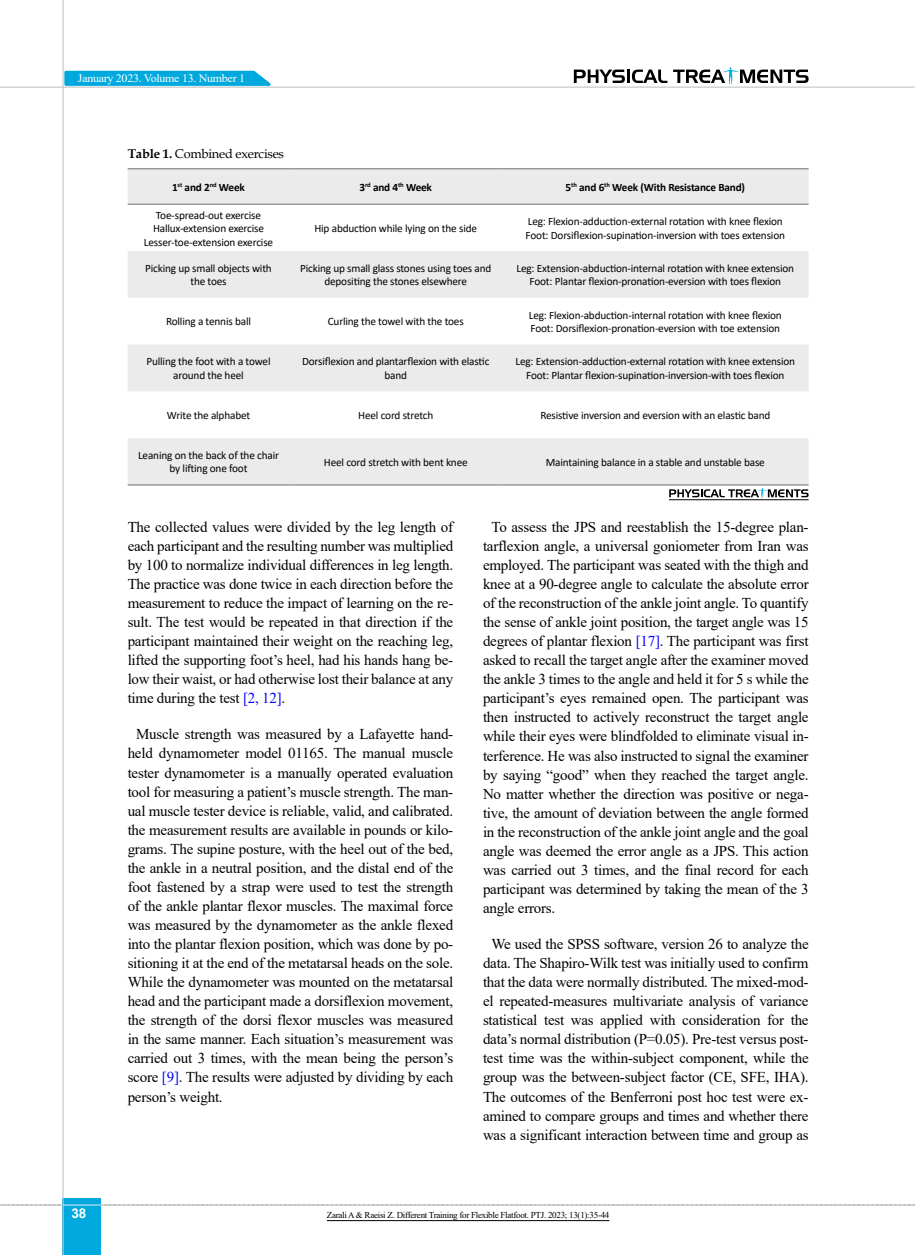
<style>
.page{position:relative;width:915px;height:1255px;background:#fff}
.page>*{position:absolute;margin:0;border:0;box-sizing:border-box;transform-origin:0 0}
.t1{font:15px/19px "Times New Roman";letter-spacing:-.015em;color:#000;text-align:justify}
.t2{font:700 13.5px "Arial";color:#fff}
.t3{font:12.75px "Book Antiqua";letter-spacing:-.015em;color:#000}
.t4{font:11.4px "Times New Roman";letter-spacing:-.025em;color:#fff;scale:1.05 1}
.t5{font:11.25px/13.5px "Calibri";letter-spacing:-.015em;color:#000;text-align:center}
.t6{font:700 11.25px "Calibri";letter-spacing:-.015em;color:#000}
.t7{font:9px "Times New Roman";letter-spacing:-.03em;color:#000}
.t8{font:700 6.6px "Calibri";color:#000}
.s1{font-weight:700}
.s2{font-size:11.25px}
.s3{color:#00f}
</style>
<div class="page">
<svg style="left:0;top:1204px;width:915px;height:1px"></svg>
<div style="left:63px;top:1198px;width:38px;height:56px;background:#00a9dd"></div>
<hr style="left:62px;top:0;width:2px;height:1254px;background:#c2c4c6">
<hr style="left:63px;top:1204px;width:38px;height:1px;background:#ebebec">
<svg style="left:63px;top:69px;width:215px;height:18px;background:#36bae2"></svg>
<svg style="left:573px;top:67px;width:235px;height:17px"></svg>
<hr style="left:0;top:87px;width:914px;height:1px;background:#c2c4c6">
<hr style="left:327px;top:1220px;width:282px;height:1px;background:#000">
<svg style="left:128px;top:169px;width:680px;height:315px;fill:#ebebec"></svg>
<hr style="left:502px;top:484px;width:306px;height:1px;background:#6d6e71">
<hr style="left:289px;top:484px;width:213px;height:1px;background:#6d6e71">
<hr style="left:128px;top:484px;width:161px;height:1px;background:#6d6e71">
<hr style="left:502px;top:168px;width:306px;height:1px;background:#6d6e71">
<hr style="left:289px;top:168px;width:213px;height:1px;background:#6d6e71">
<hr style="left:128px;top:168px;width:161px;height:1px;background:#6d6e71">
<hr style="left:502px;top:204px;width:306px;height:1px;background:#6d6e71">
<hr style="left:289px;top:204px;width:213px;height:1px;background:#6d6e71">
<hr style="left:128px;top:204px;width:161px;height:1px;background:#6d6e71">
<svg style="left:669px;top:488px;width:139px;height:10px"></svg>
<hr style="left:668px;top:499px;width:140px;height:1px;background:#000">
<p class="t4" style="left:78px;top:70px;width:160px">January 2023. Volume 13. Number 1</p>
<p class="t3" style="left:128px;top:145px;width:158px"><span class="s1">Table 1.</span> Combined exercises</p>
<p class="t6" style="left:359px;top:179px;width:7px">3</p>
<p class="t8" style="left:365px;top:180px;width:40px">rd <span class="s2">and 4</span>th</p>
<p class="t6" style="left:172px;top:179px;width:74px">1<sup>st</sup> and 2<sup>nd</sup> Week</p>
<p class="t6" style="left:406px;top:179px;width:28px">Week</p>
<p class="t5" style="left:144px;top:208px;width:131px">Toe-spread-out exercise<br>Hallux-extension exercise<br>Lesser-toe-extension exercise</p>
<p class="t5" style="left:145px;top:261px;width:128px">Picking up small objects with the toes</p>
<p class="t5" style="left:314px;top:221px;width:164px">Hip abduction while lying on the side</p>
<p class="t5" style="left:300px;top:261px;width:193px">Picking up small glass stones using toes and depositing the stones elsewhere</p>
<p class="t5" style="left:166px;top:314px;width:86px">Rolling a tennis ball</p>
<p class="t5" style="left:327px;top:314px;width:137px">Curling the towel with the toes</p>
<p class="t6" style="left:565px;top:179px;width:181px">5<sup>th</sup> and 6<sup>th</sup> Week (With Resistance Band)</p>
<p class="t5" style="left:525px;top:214px;width:261px;text-align:left">Leg: Flexion-adduction-external rotation with knee flexion<br>Foot: Dorsiflexion-supination-inversion with toes extension</p>
<p class="t5" style="left:516px;top:261px;width:279px">Leg: Extension-abduction-internal rotation with knee extension<br>Foot: Plantar flexion-pronation-eversion with toes flexion</p>
<p class="t5" style="left:528px;top:308px;width:254px;text-align:left">Leg: Flexion-abduction-internal rotation with knee flexion<br>Foot: Dorsiflexion-pronation-eversion with toe extension</p>
<p class="t5" style="left:146px;top:354px;width:126px">Pulling the foot with a towel around the heel</p>
<p class="t5" style="left:167px;top:408px;width:85px">Write the alphabet</p>
<p class="t5" style="left:358px;top:408px;width:77px">Heel cord stretch</p>
<p class="t5" style="left:540px;top:408px;width:231px">Resistive inversion and eversion with an elastic band</p>
<p class="t5" style="left:324px;top:455px;width:145px">Heel cord stretch with bent knee</p>
<p class="t5" style="left:545px;top:455px;width:220px">Maintaining balance in a stable and unstable base</p>
<p class="t5" style="left:302px;top:354px;width:189px">Dorsiflexion and plantarflexion with elastic band</p>
<p class="t5" style="left:515px;top:354px;width:281px">Leg: Extension-adduction-external rotation with knee extension<br>Foot: Plantar flexion-supination-inversion-with toes flexion</p>
<p class="t5" style="left:138px;top:448px;width:142px">Leaning on the back of the chair by lifting one foot</p>
<p class="t2" style="left:71px;top:1203px;width:17px">38</p>
<p class="t1" style="left:128px;top:516px;width:327px">The collected values were divided by the leg length of each participant and the resulting number was multiplied by 100 to normalize individual differences in leg length.<br>The practice was done twice in each direction before the measurement to reduce the impact of learning on the re&shy;sult. The test would be repeated in that direction if the participant maintained their weight on the reaching leg, lifted the supporting foot’s heel, had his hands hang be&shy;low their waist, or had otherwise lost their balance at any time during the test <span class="s3">[2, 12]</span>.</p>
<p class="t1" style="left:128px;top:724px;width:327px;text-indent:9px">Muscle strength was measured by a Lafayette hand&shy;held dynamometer model 01165. The manual muscle tester dynamometer is a manually operated evaluation tool for measuring a patient’s muscle strength. The man&shy;ual muscle tester device is reliable, valid, and calibrated. the measurement results are available in pounds or kilo&shy;grams. The supine posture, with the heel out of the bed, the ankle in a neutral position, and the distal end of the foot fastened by a strap were used to test the strength of the ankle plantar flexor muscles. The maximal force was measured by the dynamometer as the ankle flexed into the plantar flexion position, which was done by po&shy;sitioning it at the end of the metatarsal heads on the sole.<br>While the dynamometer was mounted on the metatarsal head and the participant made a dorsiflexion movement, the strength of the dorsi flexor muscles was measured in the same manner. Each situation’s measurement was carried out 3 times, with the mean being the person’s score <span class="s3">[9]</span>. The results were adjusted by dividing by each person’s weight.</p>
<p class="t1" style="left:483px;top:516px;width:327px;text-indent:9px">To assess the JPS and reestablish the 15-degree plan&shy;tarflexion angle, a universal goniometer from Iran was employed. The participant was seated with the thigh and knee at a 90-degree angle to calculate the absolute error of the reconstruction of the ankle joint angle. To quantify the sense of ankle joint position, the target angle was 15 degrees of plantar flexion <span class="s3">[17]</span>. The participant was first asked to recall the target angle after the examiner moved the ankle 3 times to the angle and held it for 5 s while the participant’s eyes remained open. The participant was then instructed to actively reconstruct the target angle while their eyes were blindfolded to eliminate visual in&shy;terference. He was also instructed to signal the examiner by saying “good” when they reached the target angle.<br>No matter whether the direction was positive or nega&shy;tive, the amount of deviation between the angle formed in the reconstruction of the ankle joint angle and the goal angle was deemed the error angle as a JPS. This action was carried out 3 times, and the final record for each participant was determined by taking the mean of the 3 angle errors.</p>
<p class="t1" style="left:483px;top:934px;width:327px;text-align:center">We used the SPSS software, version 26 to analyze the data. The Shapiro-Wilk test was initially used to confirm that the data were normally distributed. The mixed-mod&shy;el repeated-measures multivariate analysis of variance statistical test was applied with consideration for the data’s normal distribution (P=0.05). Pre-test versus post&shy;test time was the within-subject component, while the group was the between-subject factor (CE, SFE, IHA).<br>The outcomes of the Benferroni post hoc test were ex&shy;amined to compare groups and times and whether there was a significant interaction between time and group as</p>
<p class="t7" style="left:327px;top:1208px;width:284px">Zarali A &amp; Raeisi Z. Different Training for Flexible Flatfoot. PTJ. 2023; 13(1):35-44</p>
</div>
